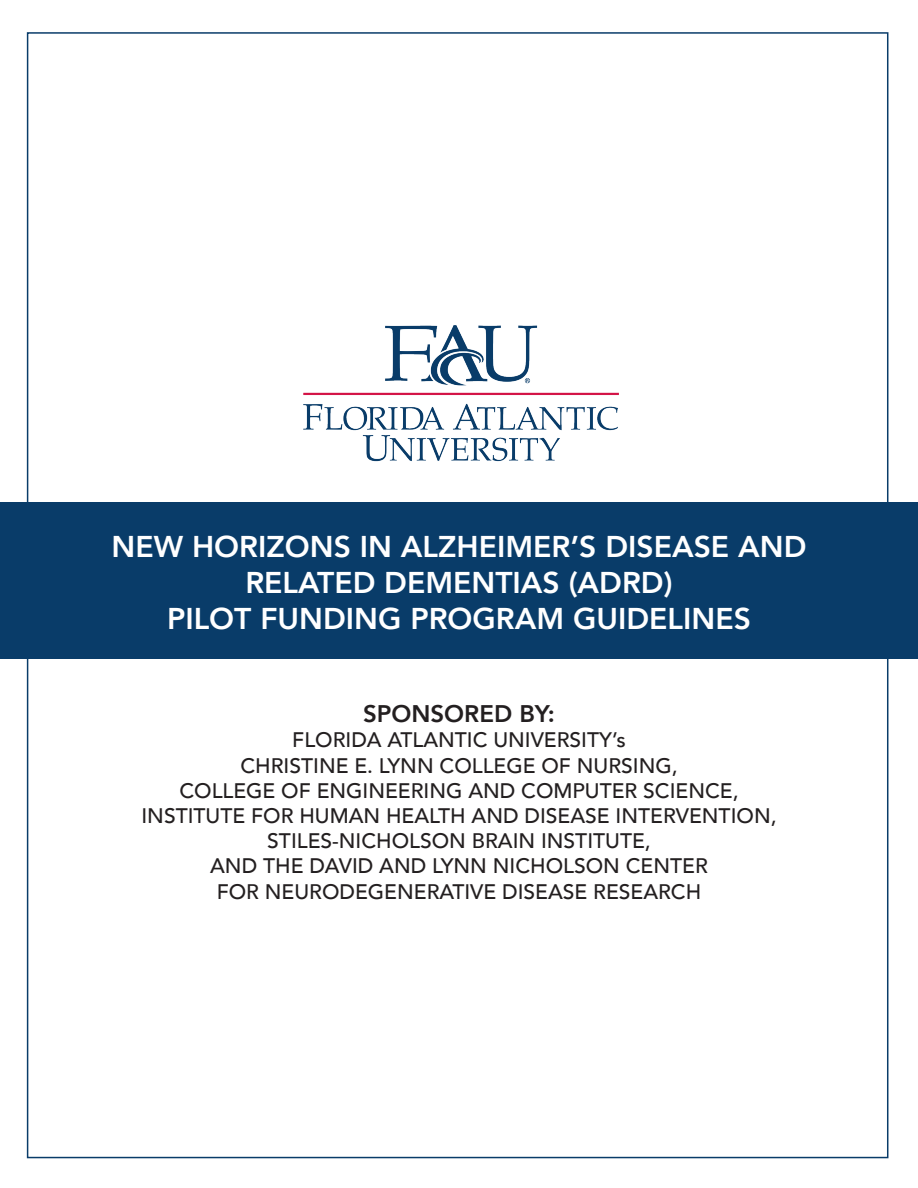
<style>
.page{position:relative;width:918px;height:1188px;background:#fff}
.page>*{position:absolute;margin:0;border:0;box-sizing:border-box;transform-origin:0 0}
.t1{font:800 30px "Avenir";color:#fff}
.t2{font:800 24px "Avenir";color:#231f20}
.t3{font:500 21px "Avenir";color:#231f20}
</style>
<div class="page">
<div style="left:0;top:502px;width:918px;height:157px;background:#093c69"></div>
<img style="left:303px;top:326px;width:316px;height:136px">
<p class="t1" style="left:112px;top:523px;width:696px">NEW HORIZONS IN ALZHEIMER’S DISEASE AND</p>
<p class="t1" style="left:245px;top:559px;width:429px">RELATED DEMENTIAS (ADRD)</p>
<p class="t1" style="left:167px;top:595px;width:585px">PILOT FUNDING PROGRAM GUIDELINES</p>
<p class="t2" style="left:363px;top:695px;width:193px">SPONSORED BY:</p>
<p class="t3" style="left:292px;top:722px;width:335px">FLORIDA ATLANTIC UNIVERSITY’s</p>
<p class="t3" style="left:240px;top:747px;width:439px">CHRISTINE E. LYNN COLLEGE OF NURSING,</p>
<p class="t3" style="left:179px;top:772px;width:561px">COLLEGE OF ENGINEERING AND COMPUTER SCIENCE,</p>
<p class="t3" style="left:141px;top:798px;width:637px">INSTITUTE FOR HUMAN HEALTH AND DISEASE INTERVENTION,</p>
<p class="t3" style="left:267px;top:823px;width:385px">STILES-NICHOLSON BRAIN INSTITUTE,</p>
<p class="t3" style="left:210px;top:848px;width:499px">AND THE DAVID AND LYNN NICHOLSON CENTER</p>
<p class="t3" style="left:217px;top:873px;width:486px">FOR NEURODEGENERATIVE DISEASE RESEARCH</p>
</div>
